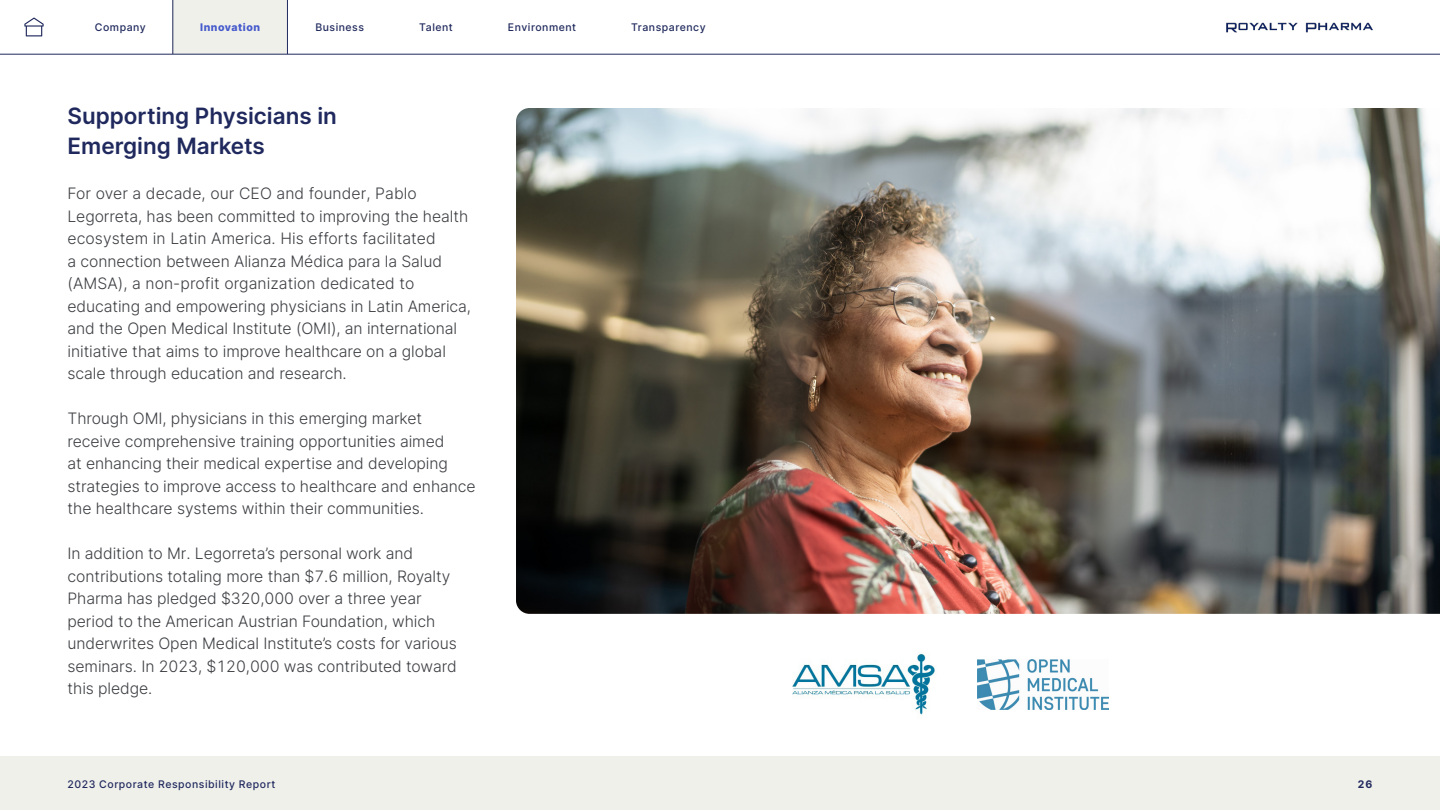
<style>
.page{position:relative;width:1440px;height:810px;background:#fff}
.page>*{position:absolute;margin:0;border:0;box-sizing:border-box;transform-origin:0 0}
.t1{font:600 22.5px/30px "Inter";color:#20295d}
.t2{font:300 15.75px/22.5px "Inter";letter-spacing:-.005em;color:#3c3e42}
.t3{font:500 10.5px "Inter";letter-spacing:.05em;color:#20295d}
.t4{font:800 10.5px "Inter";letter-spacing:.05em;color:#455acc}
.t5{font:700 10.5px "Inter";color:#20295d}
</style>
<div class="page">
<img style="left:792px;top:653px;width:143px;height:62px">
<img style="left:978px;top:660px;width:130px;height:50px">
<img style="left:516px;top:108px;width:924px;height:506px">
<div style="left:173px;top:0;width:115px;height:54px;background:#f0f0eb"></div>
<hr style="left:173px;top:0;width:1px;height:54px;background:#20295d">
<hr style="left:287px;top:0;width:1px;height:54px;background:#20295d">
<div style="left:0;top:756px;width:1440px;height:54px;background:#f0f0eb"></div>
<hr style="left:0;top:54px;width:1440px;height:1px;background:#20295d">
<img style="left:1226px;top:22px;width:147px;height:11px">
<svg style="left:24px;top:18px;width:20px;height:18px"></svg>
<p class="t3" style="left:95px;top:20px;width:52px">Company</p>
<p class="t4" style="left:200px;top:19px;width:61px">Innovation</p>
<p class="t3" style="left:315px;top:20px;width:50px">Business</p>
<p class="t3" style="left:419px;top:20px;width:35px">Talent</p>
<p class="t3" style="left:508px;top:20px;width:70px">Environment</p>
<p class="t3" style="left:631px;top:20px;width:76px">Transparency</p>
<h1 class="t1" style="left:68px;top:101px;width:271px">Supporting Physicians in<br>Emerging Markets</h1>
<p class="t2" style="left:68px;top:182px;width:405px">For over a decade, our CEO and founder, Pablo Legorreta, has been committed to improving the health ecosystem in Latin America. His efforts facilitated<br>a connection between Alianza Médica para la Salud (AMSA), a non-profit organization dedicated to educating and empowering physicians in Latin America, and the Open Medical Institute (OMI), an international initiative that aims to improve healthcare on a global scale through education and research.</p>
<p class="t2" style="left:68px;top:407px;width:410px">Through OMI, physicians in this emerging market receive comprehensive training opportunities aimed<br>at enhancing their medical expertise and developing strategies to improve access to healthcare and enhance the healthcare systems within their communities.</p>
<p class="t2" style="left:68px;top:542px;width:391px">In addition to Mr. Legorreta’s personal work and contributions totaling more than $7.6 million, Royalty Pharma has pledged $320,000 over a three year period to the American Austrian Foundation, which underwrites Open Medical Institute’s costs for various seminars. In 2023, $120,000 was contributed toward this pledge.</p>
<p class="t3" style="left:68px;top:777px;width:209px">2023 Corporate Responsibility Report</p>
<p class="t5" style="left:1358px;top:776px;width:16px">26</p>
</div>
